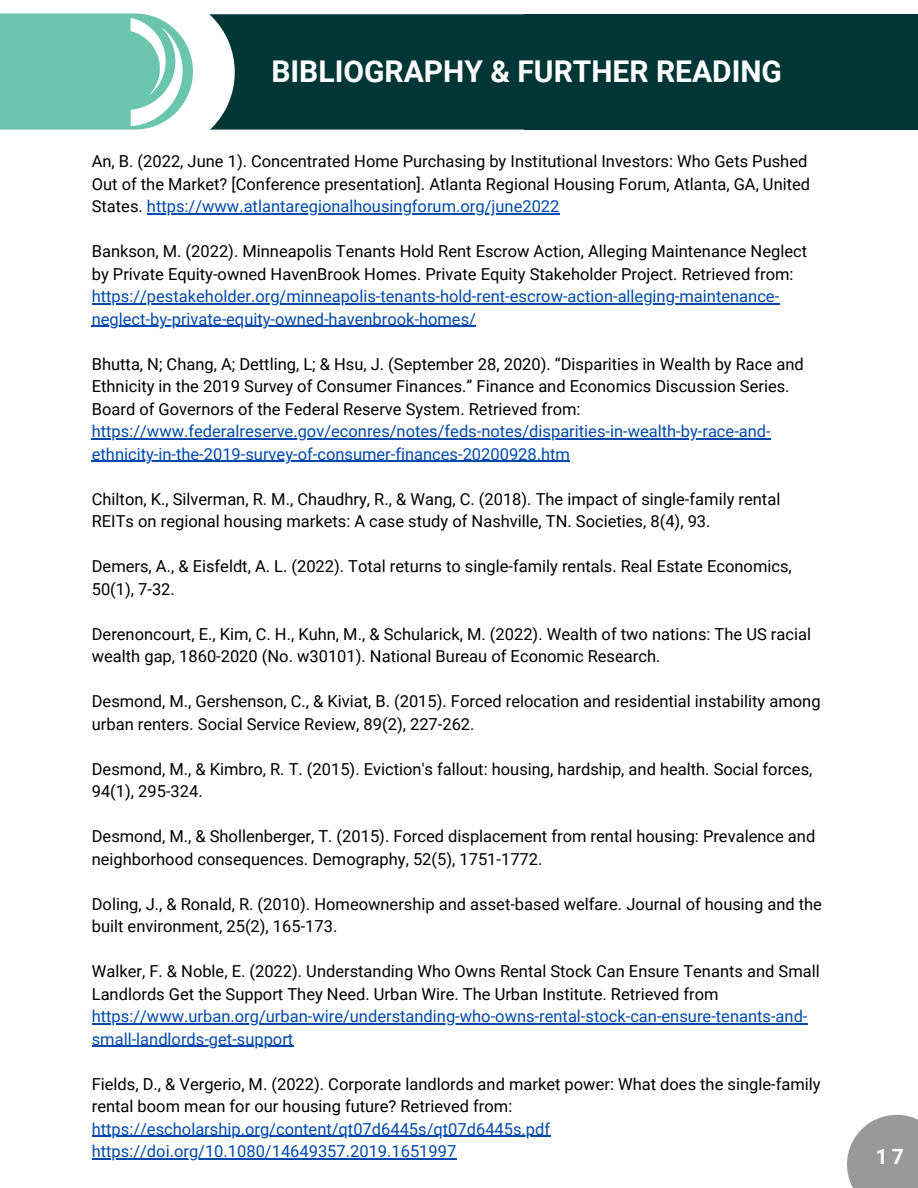
<style>
.page{position:relative;width:918px;height:1188px;background:#fff}
.page>*{position:absolute;margin:0;border:0;box-sizing:border-box;transform-origin:0 0}
.t1{font:700 30px "Roboto";color:#fff}
.t2{font:700 21px "Roboto";color:#fff}
.t3{font:16.5px/22.5px "Roboto";color:#000}
.t4{font:16.5px "Roboto";color:#004aad}
.s1{color:#004aad}
</style>
<div class="page">
<div style="left:141px;top:14px;width:515px;height:116px;background:#003736;border-radius:58px"></div>
<hr style="left:147px;top:213px;width:412px;height:2px;background:#004aad">
<hr style="left:92px;top:303px;width:687px;height:2px;background:#004aad">
<hr style="left:92px;top:326px;width:384px;height:1px;background:#004aad">
<hr style="left:92px;top:438px;width:679px;height:2px;background:#004aad">
<hr style="left:92px;top:461px;width:478px;height:1px;background:#004aad">
<hr style="left:92px;top:1023px;width:716px;height:2px;background:#004aad">
<hr style="left:92px;top:1046px;width:201px;height:1px;background:#004aad">
<hr style="left:92px;top:1136px;width:458px;height:1px;background:#004aad">
<hr style="left:92px;top:1158px;width:364px;height:2px;background:#004aad">
<svg style="left:0;top:13px;width:235px;height:117px;background:#8ecfbd"></svg>
<div style="left:524px;top:14px;width:394px;height:116px;background:#003736"></div>
<svg style="left:847px;top:1115px;width:71px;height:73px;background:#a4a4a4"></svg>
<p class="t1" style="left:271px;top:54px;width:512px">BIBLIOGRAPHY &amp; FURTHER READING</p>
<p class="t3" style="left:92px;top:150px;width:720px">An, B. (2022, June 1). Concentrated Home Purchasing by Institutional Investors: Who Gets Pushed<br>Out of the Market? [Conference presentation]. Atlanta Regional Housing Forum, Atlanta, GA, United<br>States. <span class="s1">https://www.atlantaregionalhousingforum.org/june2022</span></p>
<p class="t3" style="left:92px;top:240px;width:717px">Bankson, M. (2022). Minneapolis Tenants Hold Rent Escrow Action, Alleging Maintenance Neglect by Private Equity-owned HavenBrook Homes. Private Equity Stakeholder Project. Retrieved from: <span class="s1">https://pestakeholder.org/minneapolis-tenants-hold-rent-escrow-action-alleging-maintenance&shy;neglect-by-private-equity-owned-havenbrook-homes/</span></p>
<p class="t3" style="left:92px;top:353px;width:713px">Bhutta, N; Chang, A; Dettling, L; &amp; Hsu, J. (September 28, 2020). “Disparities in Wealth by Race and Ethnicity in the 2019 Survey of Consumer Finances.” Finance and Economics Discussion Series.<br>Board of Governors of the Federal Reserve System. Retrieved from: <span class="s1">https://www.federalreserve.gov/econres/notes/feds-notes/disparities-in-wealth-by-race-and&shy;ethnicity-in-the-2019-survey-of-consumer-finances-20200928.htm</span></p>
<p class="t3" style="left:92px;top:488px;width:690px">Chilton, K., Silverman, R. M., Chaudhry, R., &amp; Wang, C. (2018). The impact of single-family rental<br>REITs on regional housing markets: A case study of Nashville, TN. Societies, 8(4), 93.</p>
<p class="t3" style="left:92px;top:555px;width:702px">Demers, A., &amp; Eisfeldt, A. L. (2022). Total returns to single‐family rentals. Real Estate Economics,<br>50(1), 7-32.</p>
<p class="t3" style="left:92px;top:623px;width:721px">Derenoncourt, E., Kim, C. H., Kuhn, M., &amp; Schularick, M. (2022). Wealth of two nations: The US racial wealth gap, 1860-2020 (No. w30101). National Bureau of Economic Research.</p>
<p class="t3" style="left:92px;top:690px;width:730px">Desmond, M., Gershenson, C., &amp; Kiviat, B. (2015). Forced relocation and residential instability among urban renters. Social Service Review, 89(2), 227-262.</p>
<p class="t3" style="left:92px;top:758px;width:722px">Desmond, M., &amp; Kimbro, R. T. (2015). Eviction's fallout: housing, hardship, and health. Social forces,<br>94(1), 295-324.</p>
<p class="t3" style="left:92px;top:825px;width:725px">Desmond, M., &amp; Shollenberger, T. (2015). Forced displacement from rental housing: Prevalence and neighborhood consequences. Demography, 52(5), 1751-1772.</p>
<p class="t3" style="left:92px;top:893px;width:732px">Doling, J., &amp; Ronald, R. (2010). Homeownership and asset-based welfare. Journal of housing and the built environment, 25(2), 165-173.</p>
<p class="t3" style="left:92px;top:960px;width:729px">Walker, F. &amp; Noble, E. (2022). Understanding Who Owns Rental Stock Can Ensure Tenants and Small Landlords Get the Support They Need. Urban Wire. The Urban Institute. Retrieved from <span class="s1">https://www.urban.org/urban-wire/understanding-who-owns-rental-stock-can-ensure-tenants-and&shy;small-landlords-get-support</span></p>
<p class="t3" style="left:92px;top:1073px;width:730px">Fields, D., &amp; Vergerio, M. (2022). Corporate landlords and market power: What does the single-family rental boom mean for our housing future? Retrieved from: <span class="s1">https://escholarship.org/content/qt07d6445s/qt07d6445s.pdf</span></p>
<p class="t4" style="left:92px;top:1142px;width:366px">https://doi.org/10.1080/14649357.2019.1651997</p>
<p class="t2" style="left:876px;top:1145px;width:30px">17</p>
</div>
